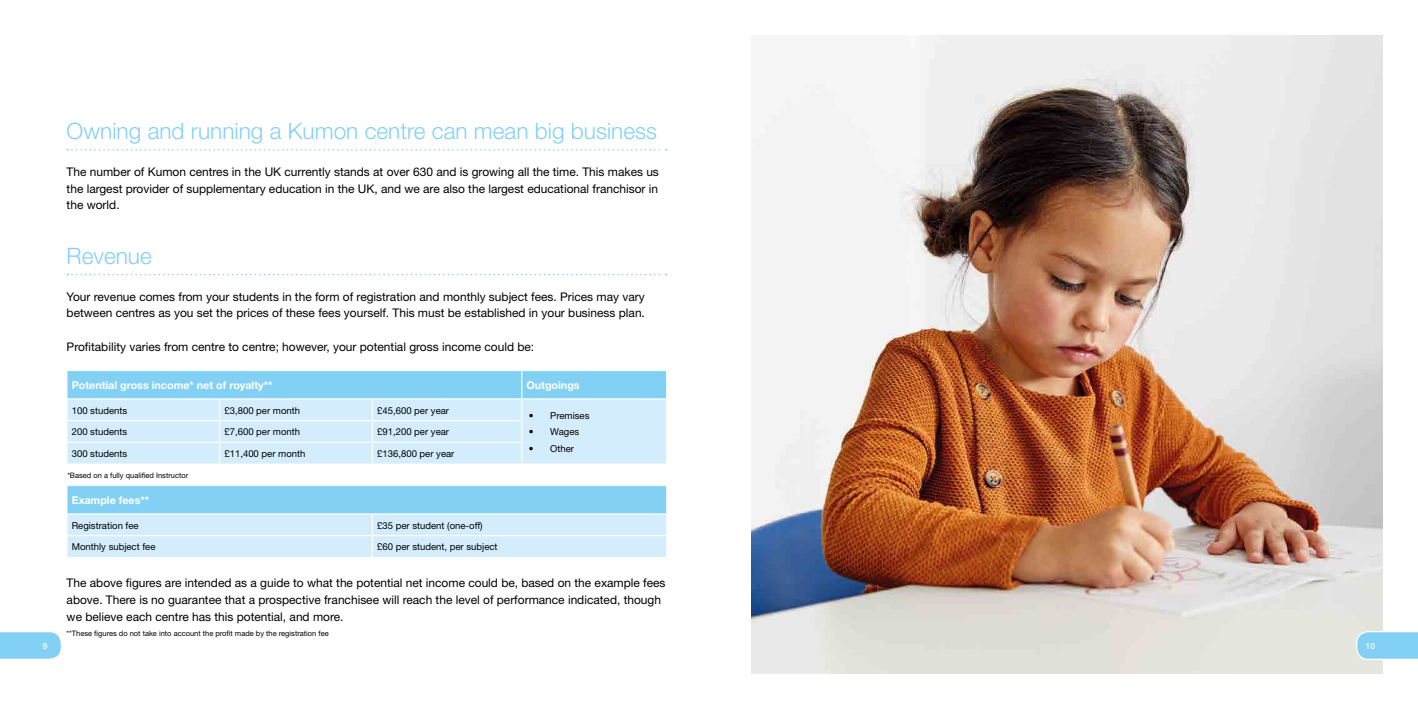
<style>
.page{position:relative;width:1418px;height:709px;background:#fff}
.page>*{position:absolute;margin:0;border:0;box-sizing:border-box;transform-origin:0 0}
.t1{font:300 22.62px "Helvetica Neue LT";color:#83d0f5}
.t2{font:11.88px/16.8px "Helvetica Neue LT";color:#000}
.t3{font:700 10.75px "Helvetica Neue LT";color:#fff}
.t4{font:9.5px "Helvetica Neue LT";color:#000}
.t5{font:500 8.38px "Helvetica Neue LT";color:#fff}
.t6{font:7.5px "Helvetica Neue LT";color:#000}
</style>
<div class="page">
<svg style="left:67px;top:149px;width:599px;height:1px"></svg>
<svg style="left:67px;top:274px;width:599px;height:1px"></svg>
<svg style="left:0;top:632px;width:61px;height:27px;background:#89d2f5"></svg>
<svg style="left:67px;top:370px;width:600px;height:94px;background:#bee5fa"></svg>
<svg style="left:67px;top:486px;width:600px;height:71px;background:#b7e2f9"></svg>
<img style="left:751px;top:35px;width:631px;height:638px">
<svg style="left:1355px;top:630px;width:62px;height:30px;background:#97d6f4"></svg>
<p class="t5" style="left:43px;top:640px;width:6px">9</p>
<h1 class="t1" style="left:67px;top:117px;width:592px">Owning and running a Kumon centre can mean big business</h1>
<p class="t2" style="left:67px;top:163px;width:594px;text-align:justify">The number of Kumon centres in the UK currently stands at over 630 and is growing all the time. This makes us the largest provider of supplementary education in the UK, and we are also the largest educational franchisor in the world.</p>
<h1 class="t1" style="left:67px;top:242px;width:87px">Revenue</h1>
<p class="t2" style="left:67px;top:288px;width:580px">Your revenue comes from your students in the form of registration and monthly subject fees. Prices may vary between centres as you set the prices of these fees yourself. This must be established in your business plan.</p>
<p class="t2" style="left:67px;top:338px;width:469px">Profitability varies from centre to centre; however, your potential gross income could be:</p>
<p class="t3" style="left:72px;top:378px;width:202px">Potential gross income* net of royalty**</p>
<p class="t3" style="left:526px;top:378px;width:55px">Outgoings</p>
<p class="t4" style="left:72px;top:404px;width:57px">100 students</p>
<p class="t4" style="left:224px;top:404px;width:77px">£3,800 per month</p>
<p class="t4" style="left:377px;top:404px;width:73px">£45,600 per year</p>
<p class="t4" style="left:529px;top:409px;width:62px">• Premises</p>
<p class="t4" style="left:529px;top:426px;width:52px">• Wages</p>
<p class="t4" style="left:529px;top:443px;width:47px">• Other</p>
<p class="t4" style="left:72px;top:426px;width:57px">200 students</p>
<p class="t4" style="left:224px;top:426px;width:77px">£7,600 per month</p>
<p class="t4" style="left:377px;top:426px;width:73px">£91,200 per year</p>
<p class="t4" style="left:72px;top:448px;width:57px">300 students</p>
<p class="t4" style="left:224px;top:448px;width:82px">£11,400 per month</p>
<p class="t4" style="left:377px;top:448px;width:79px">£136,800 per year</p>
<p class="t3" style="left:72px;top:493px;width:79px">Example fees**</p>
<p class="t4" style="left:72px;top:519px;width:68px">Registration fee</p>
<p class="t4" style="left:377px;top:519px;width:107px">£35 per student (one-off)</p>
<p class="t4" style="left:72px;top:541px;width:85px">Monthly subject fee</p>
<p class="t4" style="left:377px;top:541px;width:122px">£60 per student, per subject</p>
<p class="t6" style="left:67px;top:470px;width:122px">*Based on a fully qualified Instructor</p>
<p class="t2" style="left:67px;top:574px;width:600px">The above figures are intended as a guide to what the potential net income could be, based on the example fees above. There is no guarantee that a prospective franchisee will reach the level of performance indicated, though we believe each centre has this potential, and more.</p>
<p class="t6" style="left:67px;top:628px;width:264px">**These figures do not take into account the profit made by the registration fee</p>
<p class="t5" style="left:1365px;top:640px;width:11px">10</p>
<p class="t5" style="left:1369px;top:643px;width:19px">1111</p>
</div>
